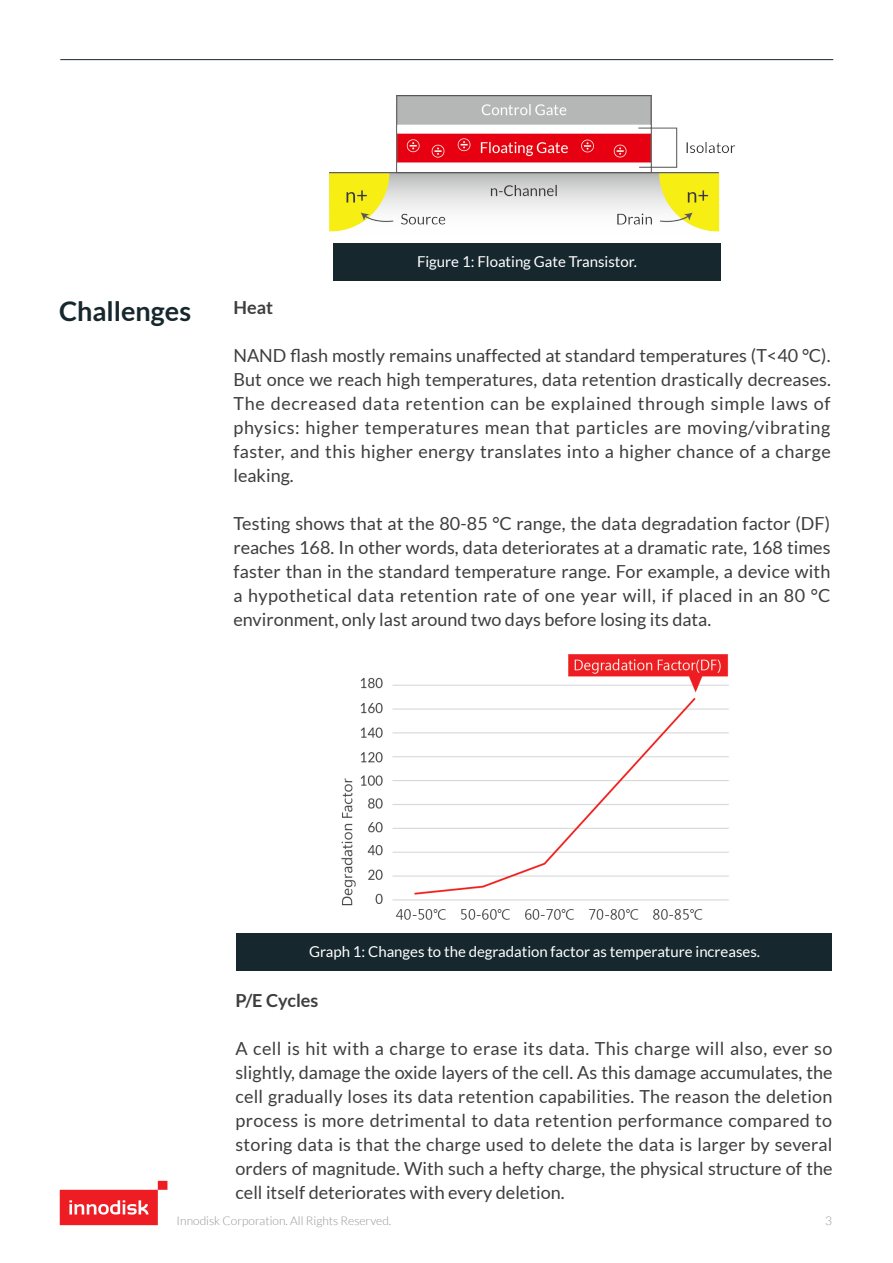
<style>
.page{position:relative;width:893px;height:1263px;background:#fff}
.page>*{position:absolute;margin:0;border:0;box-sizing:border-box;transform-origin:0 0}
.t1{font:700 27px "Lato";color:#16272e}
.t2{font:18px/24px "Lato";color:#3e3e3f;text-align:justify}
.t3{font:700 18px "Lato";color:#3e3e3f}
.t4{font:15px "Lato";color:#fff}
.t5{font:300 12px "Lato";color:#939598}
</style>
<div class="page">
<svg style="left:60px;top:1181px;width:107px;height:44px"></svg>
<hr style="left:60px;top:59px;width:773px;height:1px;background:#16272e">
<img style="left:341px;top:654px;width:388px;height:266px">
<div style="left:237px;top:934px;width:595px;height:37px;background:#16272e"></div>
<img style="left:329px;top:95px;width:407px;height:154px">
<div style="left:333px;top:243px;width:387px;height:38px;background:#16272e"></div>
<p class="t4" style="left:417px;top:253px;width:221px">Figure 1: Floating Gate Transistor.</p>
<p class="t1" style="left:59px;top:296px;width:134px">Challenges</p>
<p class="t3" style="left:233px;top:298px;width:41px">Heat</p>
<p class="t2" style="left:233px;top:344px;width:599px">NAND flash mostly remains unaffected at standard temperatures (T&lt;40 °C).<br>But once we reach high temperatures, data retention drastically decreases.<br>The decreased data retention can be explained through simple laws of physics: higher temperatures mean that particles are moving/vibrating faster, and this higher energy translates into a higher chance of a charge leaking.</p>
<p class="t2" style="left:233px;top:512px;width:599px">Testing shows that at the 80-85 °C range, the data degradation factor (DF) reaches 168. In other words, data deteriorates at a dramatic rate, 168 times faster than in the standard temperature range. For example, a device with a hypothetical data retention rate of one year will, if placed in an 80 °C environment, only last around two days before losing its data.</p>
<p class="t4" style="left:309px;top:943px;width:452px">Graph 1: Changes to the degradation factor as temperature increases.</p>
<p class="t3" style="left:235px;top:990px;width:84px">P/E Cycles</p>
<p class="t2" style="left:235px;top:1036px;width:599px">A cell is hit with a charge to erase its data. This charge will also, ever so slightly, damage the oxide layers of the cell. As this damage accumulates, the cell gradually loses its data retention capabilities. The reason the deletion process is more detrimental to data retention performance compared to storing data is that the charge used to delete the data is larger by several orders of magnitude. With such a hefty charge, the physical structure of the cell itself deteriorates with every deletion.</p>
<p class="t5" style="left:177px;top:1214px;width:216px">Innodisk Corporation. All Rights Reserved.</p>
<p class="t5" style="left:825px;top:1215px;width:8px">3</p>
</div>
